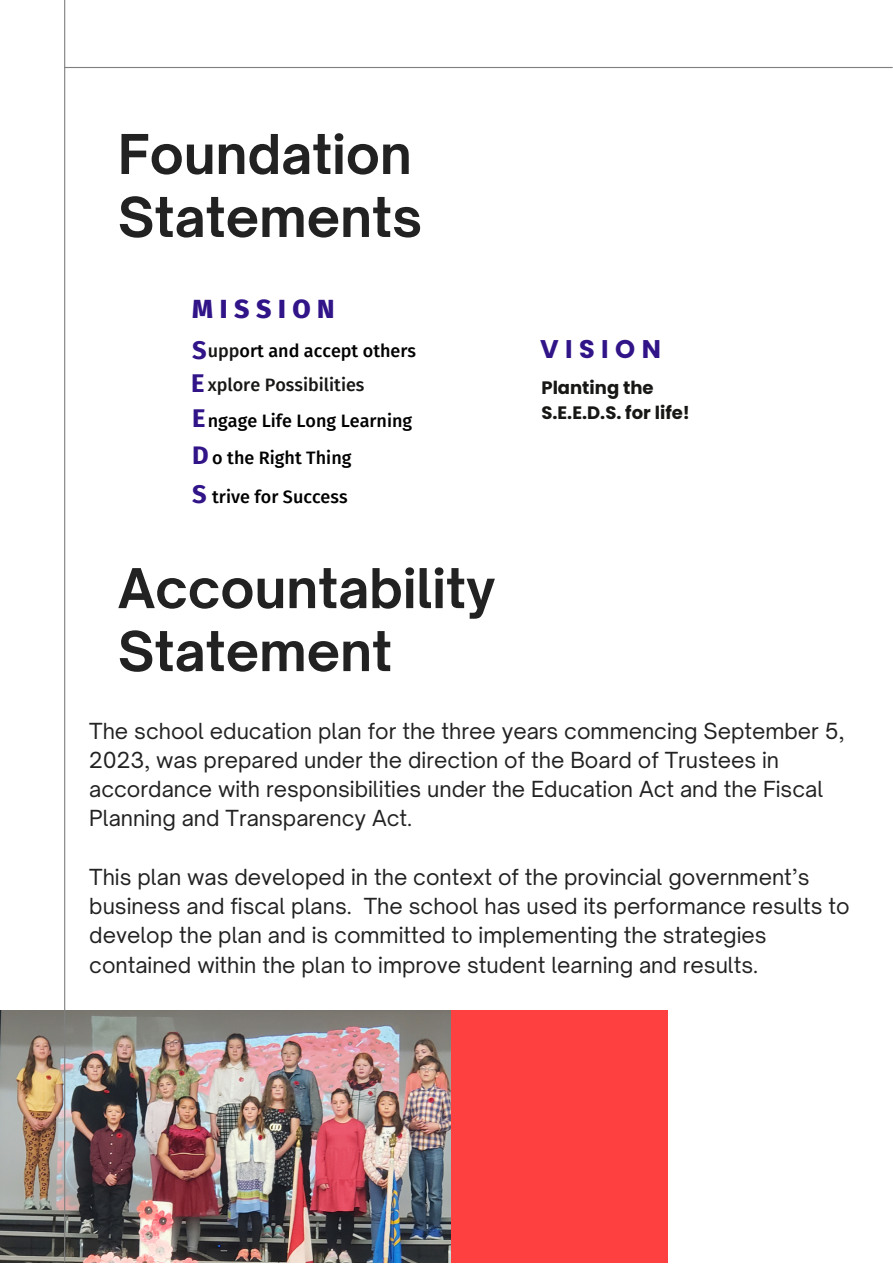
<style>
.page{position:relative;width:893px;height:1264px;background:#fff}
.page>*{position:absolute;margin:0;border:0;box-sizing:border-box;transform-origin:0 0}
.t1{font:700 52.5px/63px "Open Sauce One";color:#222}
.t2{font:800 26.4px "Fira Sans";letter-spacing:.25em;color:#311488}
.t3{font:700 25.5px "Poppins";letter-spacing:.25em;color:#311488}
.t4{font:700 25.5px "Fira Sans";color:#311488}
.t5{font:21.15px/29.2px "Open Sauce One";color:#222}
.t6{font:500 18px "Fira Sans";color:#000}
.t7{font:700 18px/24.8px "Poppins";color:#171715}
.t8{font:500 18px "Fira Sans";color:#171715}
.s1{color:#171715}
</style>
<div class="page">
<img style="left:0;top:1010px;width:451px;height:252px">
<hr style="left:64px;top:0;width:1px;height:1262px;background:#808080">
<hr style="left:64px;top:67px;width:828px;height:1px;background:#808080">
<div style="left:451px;top:1010px;width:216px;height:252px;background:#ff4040"></div>
<p class="t1" style="left:118px;top:122px;width:306px">Foundation<br>Statements</p>
<p class="t2" style="left:192px;top:293px;width:144px">MISSION</p>
<p class="t4" style="left:192px;top:335px;width:16px">S</p>
<p class="t6" style="left:208px;top:340px;width:210px"><span class="s1">upp</span>ort and accept others</p>
<p class="t8" style="left:208px;top:374px;width:158px">xplore Possibilities</p>
<p class="t6" style="left:208px;top:410px;width:206px">ngage Life Long Learning</p>
<p class="t6" style="left:212px;top:447px;width:141px">o the Right Thing</p>
<p class="t6" style="left:212px;top:486px;width:137px">trive for Success</p>
<p class="t4" style="left:191px;top:368px;width:15px">E</p>
<p class="t4" style="left:192px;top:403px;width:15px">E</p>
<p class="t4" style="left:192px;top:440px;width:18px">D</p>
<p class="t4" style="left:192px;top:479px;width:16px">S</p>
<p class="t1" style="left:118px;top:556px;width:379px">Accountability<br>Statement</p>
<p class="t3" style="left:540px;top:331px;width:122px">VISION</p>
<p class="t7" style="left:541px;top:375px;width:150px">Planting the<br>S.E.E.D.S. for life!</p>
<p class="t5" style="left:89px;top:716px;width:756px">The school education plan for the three years commencing September 5, 2023, was prepared under the direction of the Board of Trustees in accordance with responsibilities under the Education Act and the Fiscal Planning and Transparency Act.</p>
<p class="t5" style="left:89px;top:862px;width:762px">This plan was developed in the context of the provincial government’s business and fiscal plans. The school has used its performance results to develop the plan and is committed to implementing the strategies contained within the plan to improve student learning and results.</p>
</div>
